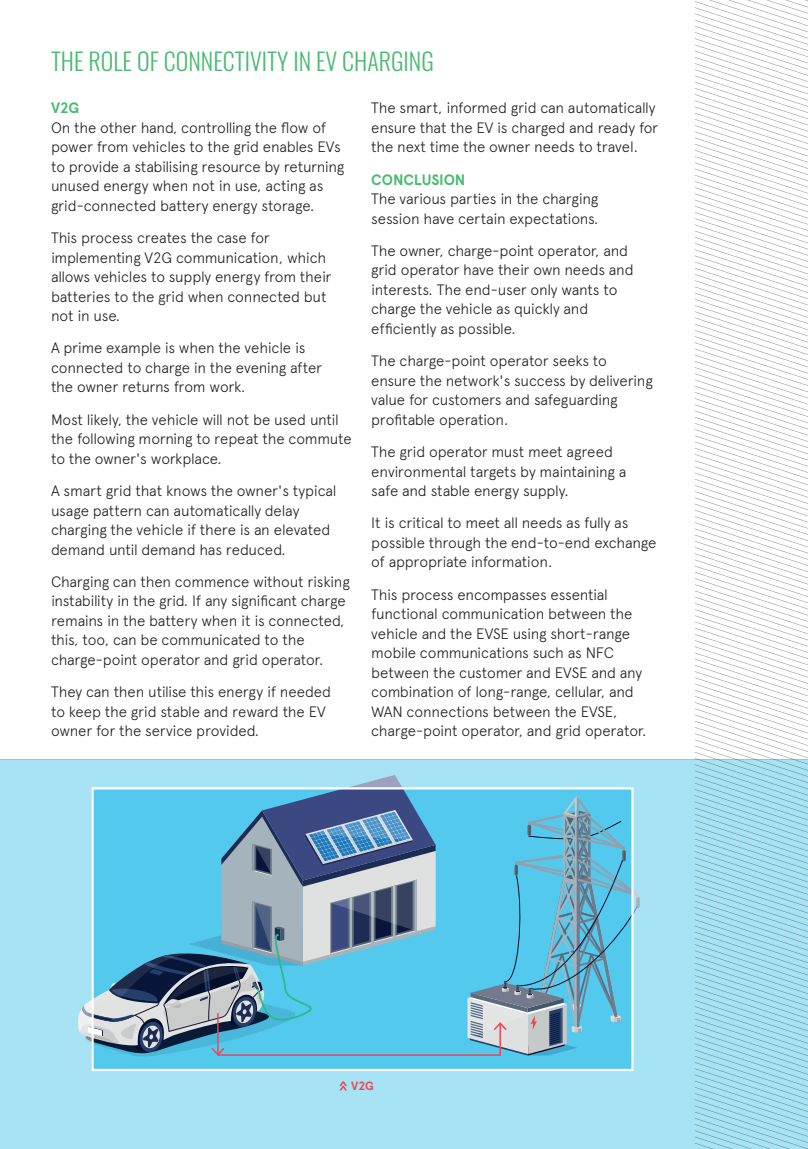
<style>
.page{position:relative;width:808px;height:1149px;background:#fff}
.page>*{position:absolute;margin:0;border:0;box-sizing:border-box;transform-origin:0 0}
.Body_Copy_White{font:300 24px "Oswald";color:#4aba73}
.Body_Copy_Black{font:300 15px/19.5px "Apercu Avnet";letter-spacing:-.015em;color:#231f20}
.Body_Copy_Black-2{font:700 12px "Apercu Avnet";color:#ef4653}
.s1{font-weight:700;color:#4aba73}
</style>
<div class="page">
<svg style="left:0;top:759px;width:695px;height:389px;background:#80c6df"></svg>
<svg style="left:339px;top:1080px;width:8px;height:10px"></svg>
<div style="left:91px;top:787px;width:543px;height:283px;border:2px solid #fff"></div>
<svg style="left:695px;top:0;width:113px;height:1148px"></svg>
<p class="Body_Copy_White" style="left:51px;top:40px;width:384px">THE ROLE OF CONNECTIVITY IN EV CHARGING</p>
<p class="Body_Copy_Black" style="left:51px;top:97px;width:295px"><span class="s1">V2G<br></span>On the other hand, controlling the flow of power from vehicles to the grid enables EVs to provide a stabilising resource by returning unused energy when not in use, acting as grid-connected battery energy storage.</p>
<p class="Body_Copy_Black" style="left:51px;top:227px;width:282px">This process creates the case for implementing V2G communication, which allows vehicles to supply energy from their batteries to the grid when connected but not in use.</p>
<p class="Body_Copy_Black" style="left:51px;top:337px;width:273px">A prime example is when the vehicle is connected to charge in the evening after the owner returns from work.</p>
<p class="Body_Copy_Black" style="left:51px;top:408px;width:302px">Most likely, the vehicle will not be used until the following morning to repeat the commute to the owner's workplace.</p>
<p class="Body_Copy_Black" style="left:51px;top:479px;width:287px">A smart grid that knows the owner's typical usage pattern can automatically delay charging the vehicle if there is an elevated demand until demand has reduced.</p>
<p class="Body_Copy_Black" style="left:51px;top:570px;width:300px">Charging can then commence without risking instability in the grid. If any significant charge remains in the battery when it is connected, this, too, can be communicated to the charge-point operator and grid operator.</p>
<p class="Body_Copy_Black" style="left:51px;top:680px;width:282px">They can then utilise this energy if needed to keep the grid stable and reward the EV owner for the service provided.</p>
<p class="Body_Copy_Black" style="left:371px;top:97px;width:288px">The smart, informed grid can automatically ensure that the EV is charged and ready for the next time the owner needs to travel.</p>
<p class="Body_Copy_Black" style="left:371px;top:168px;width:229px"><span class="s1">CONCLUSION<br></span>The various parties in the charging session have certain expectations.</p>
<p class="Body_Copy_Black" style="left:371px;top:239px;width:264px">The owner, charge-point operator, and grid operator have their own needs and interests. The end-user only wants to charge the vehicle as quickly and efficiently as possible.</p>
<p class="Body_Copy_Black" style="left:371px;top:350px;width:283px">The charge-point operator seeks to ensure the network's success by delivering value for customers and safeguarding profitable operation.</p>
<p class="Body_Copy_Black" style="left:371px;top:440px;width:256px">The grid operator must meet agreed environmental targets by maintaining a safe and stable energy supply.</p>
<p class="Body_Copy_Black" style="left:371px;top:512px;width:287px">It is critical to meet all needs as fully as possible through the end-to-end exchange of appropriate information.</p>
<p class="Body_Copy_Black" style="left:371px;top:583px;width:277px">This process encompasses essential functional communication between the vehicle and the EVSE using short-range mobile communications such as NFC between the customer and EVSE and any combination of long-range, cellular, and WAN connections between the EVSE, charge-point operator, and grid operator.</p>
<p class="Body_Copy_Black-2" style="left:351px;top:1076px;width:24px">V2G</p>
</div>
